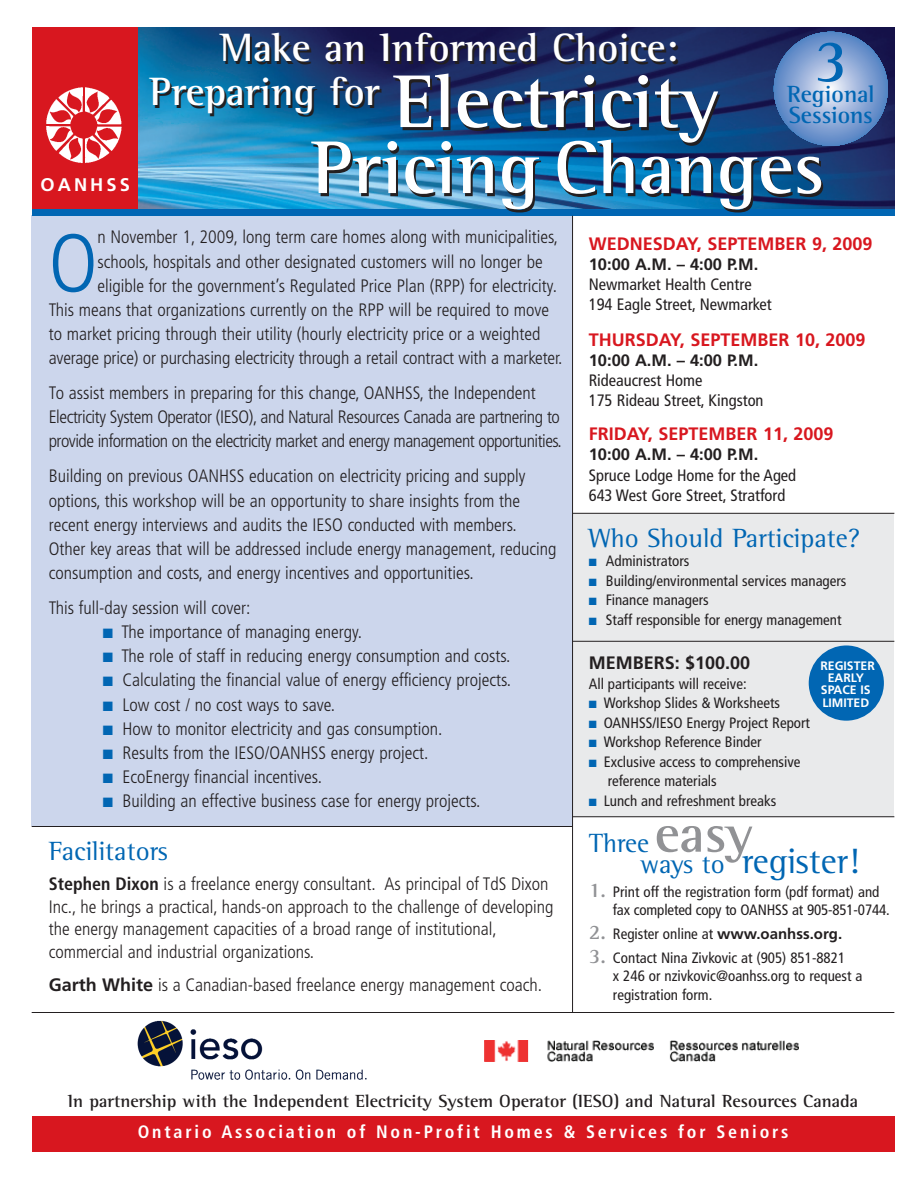
<style>
.page{position:relative;width:918px;height:1188px;background:#fff}
.page>*{position:absolute;margin:0;border:0;box-sizing:border-box;transform-origin:0 0}
.t1{font:300 condensed 82.35px "Frutiger";color:#0166b3}
.t2{font:700 76.5px "Rotis Semi Serif";color:#fff}
.t3{font:700 61.5px "Rotis Semi Serif";color:#0166b3}
.t4{font:700 40.5px/43.5px "Rotis Semi Serif";color:#fff}
.t5{font:36px "Rotis Semi Serif";color:#0166b3}
.t6{font:27px "Rotis Semi Serif";color:#0166b3}
.t7{font:700 24px/21px "Rotis Semi Serif";color:#0166b3}
.t8{font:700 18.3px "Frutiger";letter-spacing:.165em;color:#fff}
.t9{font:300 condensed 18px/24.2px "Frutiger";color:#231f20}
.t10{font:300 condensed 18px/24.2px "Frutiger";letter-spacing:-.025em;color:#231f20}
.t11{font:700 18px "Rotis Semi Serif";color:#231f20}
.t12{font:700 18px "Frutiger";color:#d8171f}
.t13{font:700 condensed 18px "Frutiger";letter-spacing:.155em;color:#fff}
.t14{font:700 18px "Frutiger";color:#231f20}
.t15{font:condensed 16.5px/20.2px "Frutiger";color:#231f20}
.t16{font:700 16.5px "Frutiger";color:#231f20}
.t17{font:condensed 15px/18.5px "Frutiger";color:#231f20}
.t18{font:700 12.3px/12.3px "Frutiger";color:#fff;text-align:center}
.s1{font-size:76.5px}
.s2{color:#0166b3}
.s3{font-weight:700}
.s4{font-weight:700;font-stretch:normal}
.s5{font-weight:700;font-size:54px;color:#919295}
.s6{font-size:27px}
.s7{font-family:"Rotis Semi Serif";font-weight:700;font-stretch:normal;font-size:21px;color:#919295}
</style>
<div class="page">
<div style="left:572px;top:514px;width:322px;height:303px;background:#e9eaeb"></div>
<div style="left:32px;top:216px;width:541px;height:610px;background:#ccd6ec"></div>
<img style="left:138px;top:27px;width:757px;height:183px">
<div style="left:32px;top:27px;width:106px;height:183px;background:#d8171f"></div>
<img style="left:46px;top:87px;width:76px;height:76px">
<div style="left:32px;top:1116px;width:862px;height:35px;background:#d8171f"></div>
<div style="left:32px;top:210px;width:863px;height:6px;background:#0166b3"></div>
<hr style="left:32px;top:826px;width:540px;height:1px;background:#231f20">
<hr style="left:573px;top:513px;width:321px;height:1px;background:#231f20">
<hr style="left:32px;top:1012px;width:862px;height:1px;background:#231f20">
<div style="left:809px;top:645px;width:75px;height:76px;background:#0166b3;border-radius:50%"></div>
<svg style="left:774px;top:32px;width:114px;height:114px;background:#708bbc"></svg>
<hr style="left:572px;top:216px;width:1px;height:796px;background:#231f20">
<hr style="left:573px;top:816px;width:321px;height:1px;background:#231f20">
<hr style="left:573px;top:641px;width:321px;height:1px;background:#231f20">
<img style="left:137px;top:1020px;width:230px;height:60px">
<img style="left:484px;top:1040px;width:315px;height:22px">
<p class="t8" style="left:41px;top:178px;width:91px">OANHSS</p>
<h3 class="t4" style="left:150px;top:29px;width:572px;text-indent:70px">Make an Informed Choice:<br>Preparing for <span class="s1">Electricity</span></h3>
<h2 class="t2" style="left:312px;top:139px;width:514px">Pricing Changes</h2>
<h3 class="t3" style="left:814px;top:38px;width:36px">3</h3>
<h3 class="t7" style="left:787px;top:86px;width:89px">Regional<br>Sessions</h3>
<h1 class="t1" style="left:49px;top:230px;width:50px">O</h1>
<p class="t9" style="left:98px;top:227px;width:462px">n November 1, 2009, long term care homes along with municipalities,</p>
<p class="t9" style="left:98px;top:251px;width:447px">schools, hospitals and other designated customers will no longer be</p>
<p class="t9" style="left:98px;top:275px;width:461px">eligible for the government’s Regulated Price Plan (RPP) for electricity.</p>
<p class="t9" style="left:49px;top:299px;width:502px">This means that organizations currently on the RPP will be required to move</p>
<p class="t9" style="left:49px;top:323px;width:493px">to market pricing through their utility (hourly electricity price or a weighted</p>
<p class="t9" style="left:49px;top:347px;width:515px">average price) or purchasing electricity through a retail contract with a marketer.</p>
<p class="t10" style="left:49px;top:382px;width:515px">To assist members in preparing for this change, OANHSS, the Independent<br>Electricity System Operator (IESO), and Natural Resources Canada are partnering to provide information on the electricity market and energy management opportunities.</p>
<p class="t9" style="left:49px;top:466px;width:509px">Building on previous OANHSS education on electricity pricing and supply options, this workshop will be an opportunity to share insights from the recent energy interviews and audits the IESO conducted with members.<br>Other key areas that will be addressed include energy management, reducing consumption and costs, and energy incentives and opportunities.</p>
<p class="t9" style="left:49px;top:597px;width:203px">This full-day session will cover:</p>
<p class="t9" style="left:103px;top:621px;width:261px"><span class="s2">■</span> The importance of managing energy.</p>
<p class="t9" style="left:103px;top:645px;width:409px"><span class="s2">■</span> The role of staff in reducing energy consumption and costs.</p>
<p class="t9" style="left:103px;top:670px;width:410px"><span class="s2">■</span> Calculating the financial value of energy efficiency projects.</p>
<p class="t9" style="left:103px;top:694px;width:234px"><span class="s2">■</span> Low cost / no cost ways to save.</p>
<p class="t9" style="left:103px;top:718px;width:341px"><span class="s2">■</span> How to monitor electricity and gas consumption.</p>
<p class="t9" style="left:103px;top:742px;width:327px"><span class="s2">■</span> Results from the IESO/OANHSS energy project.</p>
<p class="t9" style="left:103px;top:766px;width:221px"><span class="s2">■</span> EcoEnergy financial incentives.</p>
<p class="t9" style="left:103px;top:790px;width:379px"><span class="s2">■</span> Building an effective business case for energy projects.</p>
<h3 class="t6" style="left:49px;top:841px;width:121px">Facilitators</h3>
<p class="t9" style="left:49px;top:874px;width:506px;line-height:22.5px"><span class="s3">Stephen Dixon</span> is a freelance energy consultant. As principal of TdS Dixon Inc., he brings a practical, hands-on approach to the challenge of developing the energy management capacities of a broad range of institutional, commercial and industrial organizations.</p>
<p class="t9" style="left:49px;top:974px;width:495px"><span class="s4">Garth White</span> is a Canadian-based freelance energy management coach.</p>
<p class="t12" style="left:589px;top:236px;width:285px">WEDNESDAY, SEPTEMBER 9, 2009</p>
<p class="t16" style="left:589px;top:258px;width:171px">10:00 A.M. – 4:00 P.M.</p>
<p class="t15" style="left:589px;top:276px;width:185px">Newmarket Health Centre<br>194 Eagle Street, Newmarket</p>
<p class="t12" style="left:589px;top:332px;width:278px">THURSDAY, SEPTEMBER 10, 2009</p>
<p class="t16" style="left:589px;top:354px;width:171px">10:00 A.M. – 4:00 P.M.</p>
<p class="t15" style="left:589px;top:372px;width:176px">Rideaucrest Home<br>175 Rideau Street, Kingston</p>
<p class="t12" style="left:589px;top:427px;width:246px">FRIDAY, SEPTEMBER 11, 2009</p>
<p class="t16" style="left:589px;top:448px;width:171px">10:00 A.M. – 4:00 P.M.</p>
<p class="t15" style="left:589px;top:466px;width:209px">Spruce Lodge Home for the Aged<br>643 West Gore Street, Stratford</p>
<h3 class="t6" style="left:589px;top:528px;width:273px">Who Should Participate?</h3>
<p class="t17" style="left:589px;top:553px;width:102px"><span class="s2">■</span> Administrators</p>
<p class="t17" style="left:589px;top:573px;width:259px"><span class="s2">■</span> Building/environmental services managers</p>
<p class="t17" style="left:589px;top:592px;width:121px"><span class="s2">■</span> Finance managers</p>
<p class="t17" style="left:589px;top:612px;width:254px"><span class="s2">■</span> Staff responsible for energy management</p>
<p class="t14" style="left:589px;top:656px;width:163px">MEMBERS: $100.00</p>
<p class="t17" style="left:589px;top:676px;width:159px">All participants will receive:</p>
<p class="t17" style="left:589px;top:695px;width:193px"><span class="s2">■</span> Workshop Slides &amp; Worksheets</p>
<p class="t17" style="left:589px;top:715px;width:223px"><span class="s2">■</span> OANHSS/IESO Energy Project Report</p>
<p class="t17" style="left:589px;top:734px;width:174px"><span class="s2">■</span> Workshop Reference Binder</p>
<p class="t17" style="left:608px;top:753px;width:194px;line-height:19.5px;text-indent:-19px"><span class="s2">■</span> Exclusive access to comprehensive reference materials</p>
<p class="t17" style="left:589px;top:793px;width:189px"><span class="s2">■</span> Lunch and refreshment breaks</p>
<h3 class="t6" style="left:589px;top:833px;width:166px">Three <span class="s5">easy</span></h3>
<p class="t18" style="left:820px;top:660px;width:56px">REGISTER<br>EARLY<br>SPACE IS<br>LIMITED</p>
<h3 class="t5" style="left:641px;top:847px;width:220px"><span class="s6">ways to</span> register!</h3>
<p class="t17" style="left:613px;top:883px;width:278px;text-indent:-24px"><span class="s7">1.</span> Print off the registration form (pdf format) and fax completed copy to OANHSS at 905-851-0744.</p>
<p class="t17" style="left:589px;top:926px;width:255px"><span class="s7">2.</span> Register online at <span class="s4">www.oanhss.org.</span></p>
<p class="t17" style="left:613px;top:949px;width:251px;text-indent:-24px"><span class="s7">3.</span> Contact Nina Zivkovic at (905) 851-8821<br>x 246 or nzivkovic@oanhss.org to request a registration form.</p>
<p class="t11" style="left:68px;top:1094px;width:792px">In partnership with the Independent Electricity System Operator (IESO) and Natural Resources Canada</p>
<p class="t13" style="left:138px;top:1124px;width:652px">Ontario Association of Non-Profit Homes &amp; Services for Seniors</p>
</div>
